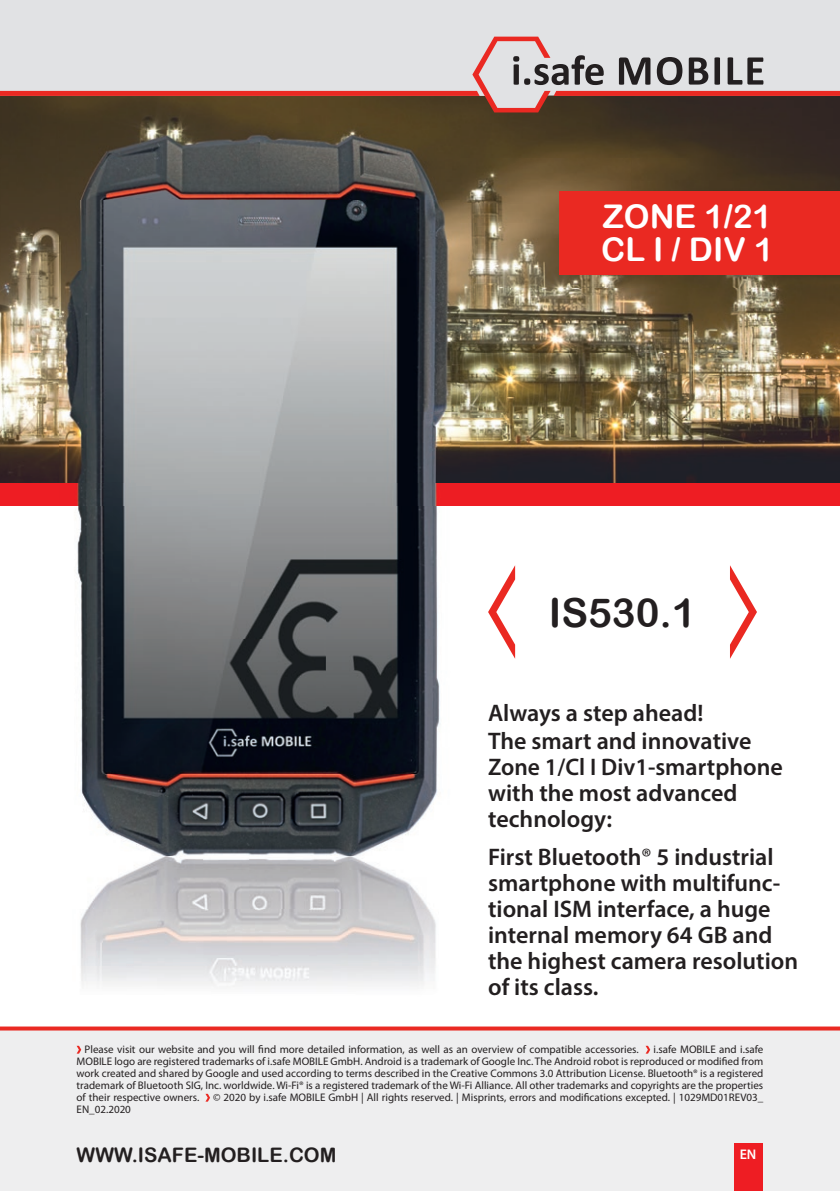
<style>
.page{position:relative;width:840px;height:1191px;background:#fff}
.page>*{position:absolute;margin:0;border:0;box-sizing:border-box;transform-origin:0 0}
.t1{font:40px "Arial Rounded MT Bold";color:#231f20}
.t2{font:32.6px/33px "Arial Rounded MT Bold";color:#fff}
.t3{font:600 24px/26px "Myriad Pro";color:#231f20}
.t4{font:20px "Arial Rounded MT Bold";color:#231f20}
.t5{font:600 14px "Myriad Pro";color:#fff}
.t6{font:11px/12px "Myriad Pro";color:#231f20;text-align:justify}
.s1{font-weight:400}
</style>
<div class="page">
<div style="left:0;top:1029px;width:839px;height:162px;background:#eeeeef"></div>
<svg style="left:0;top:1026px;width:839px;height:4px;background:#ec453f"></svg>
<div style="left:733px;top:1143px;width:29px;height:48px;background:#ee1d23"></div>
<img style="left:420px;top:112px;width:419px;height:46px">
<div style="left:210px;top:112px;width:210px;height:18px;background:#554424"></div>
<img style="left:0;top:112px;width:210px;height:46px">
<img style="left:459px;top:158px;width:380px;height:325px">
<img style="left:0;top:158px;width:60px;height:325px">
<div style="left:0;top:483px;width:839px;height:23px;background:#ee1d23"></div>
<div style="left:559px;top:191px;width:280px;height:84px;background:#ea2922"></div>
<div style="left:0;top:0;width:839px;height:37px;background:#e1e2e4"></div>
<svg style="left:0;top:37px;width:839px;height:75px;background:#b9a9a6"></svg>
<svg style="left:488px;top:565px;width:27px;height:94px"></svg>
<svg style="left:730px;top:565px;width:26px;height:94px"></svg>
<img style="left:60px;top:130px;width:399px;height:644px">
<img style="left:81px;top:774px;width:112px;height:83px">
<img style="left:193px;top:774px;width:133px;height:81px">
<img style="left:326px;top:774px;width:111px;height:83px">
<img style="left:80px;top:857px;width:356px;height:130px">
<svg style="left:77px;top:1045px;width:4px;height:8px"></svg>
<svg style="left:645px;top:1045px;width:5px;height:8px"></svg>
<svg style="left:205px;top:1093px;width:5px;height:8px"></svg>
<h2 class="t2" style="left:601px;top:199px;width:174px">ZONE 1/21<br>CL I / DIV 1</h2>
<h1 class="t1" style="left:548px;top:589px;width:148px">IS530.1</h1>
<h3 class="t3" style="left:488px;top:699px;width:296px">Always a step ahead!<br>The smart and innovative<br>Zone 1/Cl I Div1-smartphone with the most advanced technology:</h3>
<h3 class="t3" style="left:488px;top:843px;width:311px">First Bluetooth<span class="s1">®</span> 5 industrial smartphone with multifunc&shy;tional ISM interface, a huge internal memory 64 GB and the highest camera resolution of its class.</h3>
<p class="t6" style="left:77px;top:1043px;width:688px;text-indent:576px">i.safe MOBILE and i.safe MOBILE logo are registered trademarks of i.safe MOBILE GmbH. Android is a trademark of Google Inc. The Android robot is reproduced or modified from work created and shared by Google and used according to terms described in the Creative Commons 3.0 Attribution License. Bluetooth® is a registered trademark of Bluetooth SIG, Inc. worldwide. Wi-Fi® is a registered trademark of the Wi-Fi Alliance. All other trademarks and copyrights are the properties of their respective owners. © 2020 by i.safe MOBILE GmbH | All rights reserved. | Misprints, errors and modifications excepted. | 1029MD01REV03_ EN_02.2020</p>
<p class="t6" style="left:85px;top:1043px;width:555px">Please visit our website and you will find more detailed information, as well as an overview of compatible accessories.</p>
<h3 class="t4" style="left:77px;top:1142px;width:261px">WWW.ISAFE-MOBILE.COM</h3>
<p class="t5" style="left:739px;top:1145px;width:18px">EN</p>
</div>
